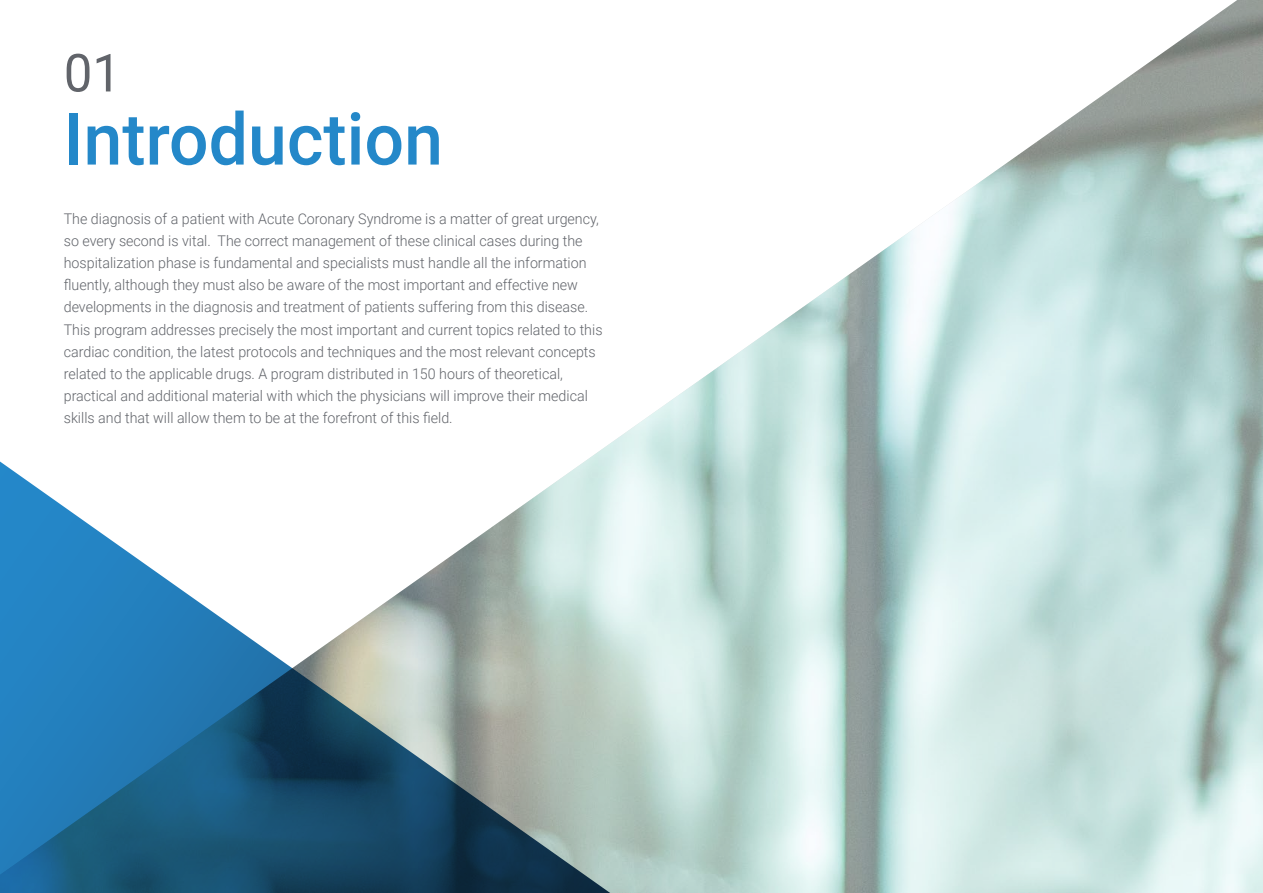
<style>
.page{position:relative;width:1263px;height:893px;background:#fff}
.page>*{position:absolute;margin:0;border:0;box-sizing:border-box;transform-origin:0 0}
.t1{font:500 72px "Roboto";color:#2488c9}
.t2{font:52.5px "Roboto";color:#61646a}
.t3{font:300 14.7px/22.2px "Roboto";color:#61646a}
</style>
<div class="page">
<svg style="left:0;top:446px;width:640px;height:447px"></svg>
<h2 class="t2" style="left:64px;top:36px;width:59px">01</h2>
<h1 class="t1" style="left:64px;top:89px;width:381px">Introduction</h1>
<p class="t3" style="left:64px;top:207px;width:540px">The diagnosis of a patient with Acute Coronary Syndrome is a matter of great urgency, so every second is vital. The correct management of these clinical cases during the hospitalization phase is fundamental and specialists must handle all the information fluently, although they must also be aware of the most important and effective new developments in the diagnosis and treatment of patients suffering from this disease.<br>This program addresses precisely the most important and current topics related to this cardiac condition, the latest protocols and techniques and the most relevant concepts related to the applicable drugs. A program distributed in 150 hours of theoretical, practical and additional material with which the physicians will improve their medical skills and that will allow them to be at the forefront of this field.</p>
</div>
